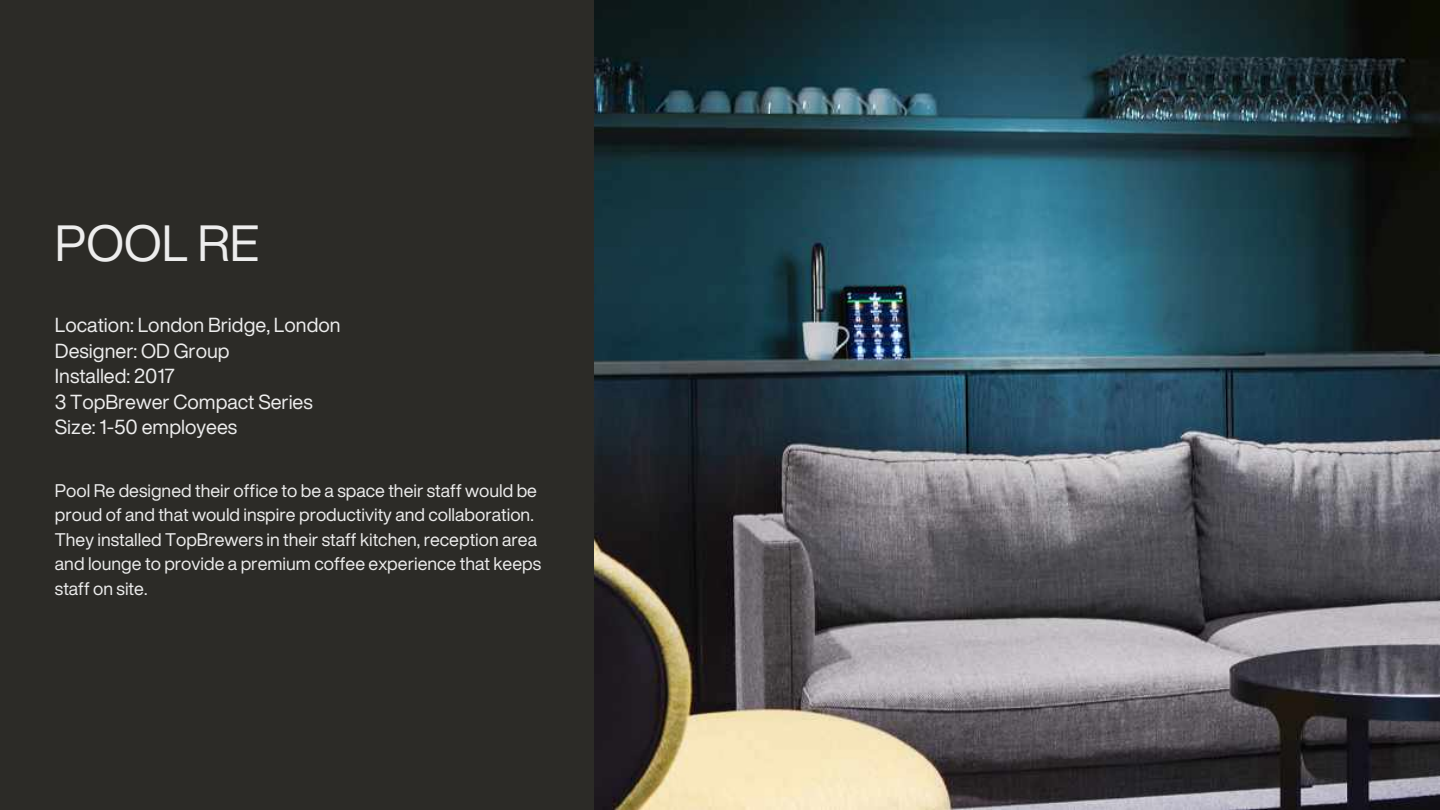
<style>
.page{position:relative;width:1440px;height:810px;background:#2c2b27}
.page>*{position:absolute;margin:0;border:0;box-sizing:border-box;transform-origin:0 0}
.t1{font:50px "Helvetica Now Display";color:#ededed}
.t2{font:20px/25.5px "Helvetica Now Display";color:#ededed}
.t3{font:18px/24.5px "Helvetica Now Display";color:#ededed}
</style>
<div class="page">
<img style="left:595px;top:0;width:845px;height:810px">
<h1 class="t1" style="left:55px;top:205px;width:206px">POOL RE</h1>
<p class="t2" style="left:55px;top:312px;width:287px">Location: London Bridge, London<br>Designer: OD Group<br>Installed: 2017<br>3 TopBrewer Compact Series<br>Size: 1-50 employees</p>
<p class="t3" style="left:55px;top:478px;width:488px">Pool Re designed their office to be a space their staff would be proud of and that would inspire productivity and collaboration.<br>They installed TopBrewers in their staff kitchen, reception area and lounge to provide a premium coffee experience that keeps staff on site.</p>
</div>
